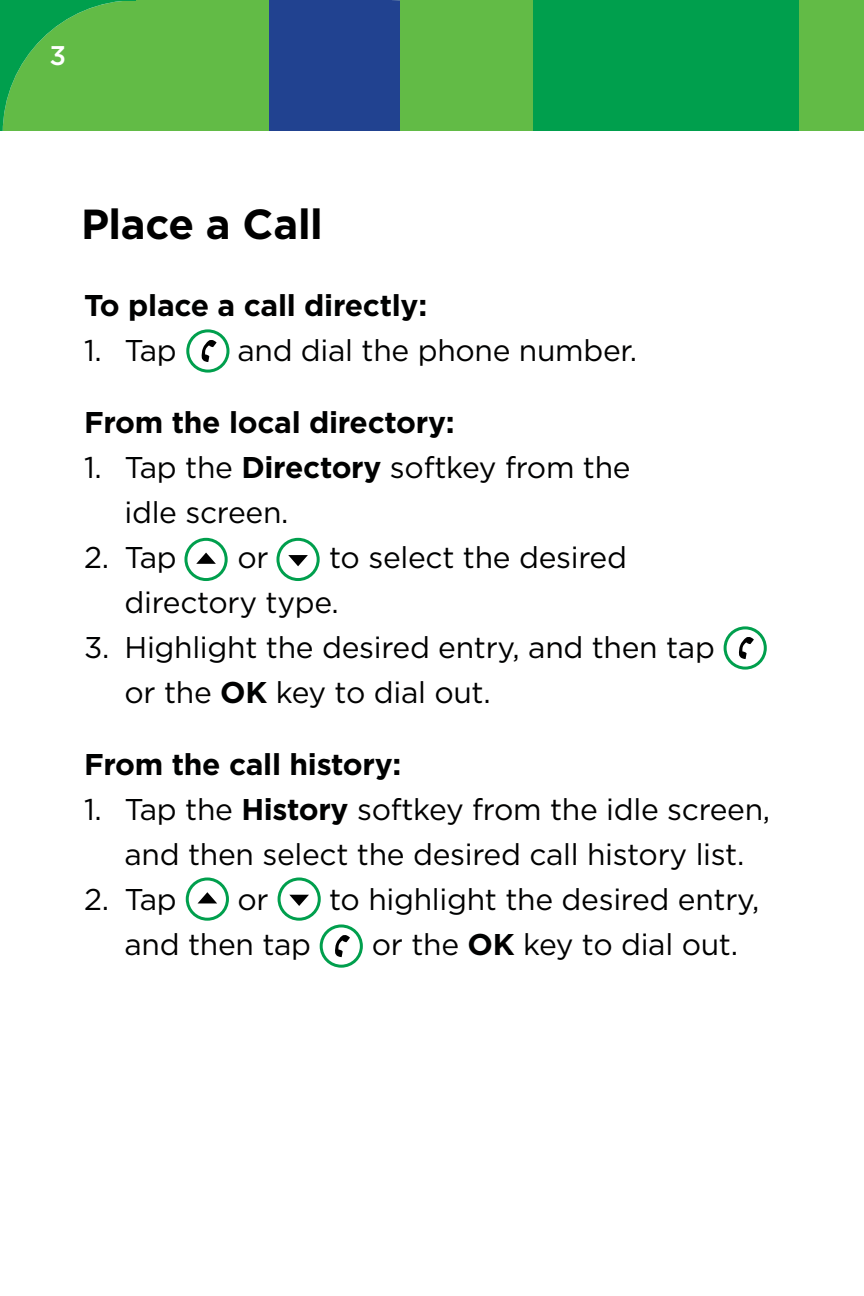
<style>
.page{position:relative;width:864px;height:1296px;background:#fff}
.page>*{position:absolute;margin:0;border:0;box-sizing:border-box;transform-origin:0 0}
.t1{font:700 42px "Gotham";letter-spacing:-.01em;color:#000}
.t2{font:30px/45px "Gotham";letter-spacing:-.01em;color:#000101}
.t3{font:700 30px "Gotham";letter-spacing:-.01em;color:#000101}
.t4{font:500 27px "Gotham";color:#fff}
.s1{font-weight:700}
</style>
<div class="page">
<svg style="left:0;top:0;width:401px;height:131px;background:#377d6a"></svg>
<div style="left:799px;top:0;width:65px;height:131px;background:#62bb46"></div>
<div style="left:533px;top:0;width:266px;height:131px;background:#009f4d"></div>
<div style="left:401px;top:0;width:132px;height:131px;background:#62bb46"></div>
<div style="left:139px;top:0;width:130px;height:131px;background:#62bb46"></div>
<div style="left:184px;top:538px;width:44px;height:43px;border:3px solid #009f4d;border-radius:50%"></div>
<svg style="left:196px;top:553px;width:20px;height:11px"></svg>
<div style="left:186px;top:877px;width:43px;height:44px;border:3px solid #009f4d;border-radius:50%"></div>
<svg style="left:198px;top:892px;width:19px;height:11px"></svg>
<div style="left:276px;top:538px;width:44px;height:43px;border:3px solid #009f4d;border-radius:50%"></div>
<svg style="left:288px;top:555px;width:20px;height:11px"></svg>
<div style="left:278px;top:877px;width:43px;height:44px;border:3px solid #009f4d;border-radius:50%"></div>
<svg style="left:289px;top:895px;width:20px;height:11px"></svg>
<div style="left:186px;top:329px;width:43px;height:44px;border:3px solid #009f4d;border-radius:50%"></div>
<svg style="left:201px;top:340px;width:16px;height:22px"></svg>
<div style="left:320px;top:924px;width:43px;height:44px;border:3px solid #009f4d;border-radius:50%"></div>
<svg style="left:335px;top:935px;width:15px;height:22px"></svg>
<div style="left:724px;top:626px;width:43px;height:44px;border:3px solid #009f4d;border-radius:50%"></div>
<svg style="left:739px;top:637px;width:15px;height:22px"></svg>
<hr style="left:0;top:0;width:136px;height:1px;background:#009f4d">
<p class="t4" style="left:50px;top:38px;width:18px">3</p>
<h1 class="t1" style="left:81px;top:196px;width:243px">Place a Call</h1>
<p class="t3" style="left:84px;top:285px;width:345px">To place a call directly:</p>
<p class="t2" style="left:84px;top:327px;width:94px">1. Tap</p>
<p class="t2" style="left:237px;top:327px;width:401px">and dial the phone number.</p>
<p class="t3" style="left:84px;top:402px;width:372px">From the local directory:</p>
<p class="t2" style="left:125px;top:444px;width:508px;text-indent:-41px">1. Tap the <span class="s1">Directory</span> softkey from the idle screen.</p>
<p class="t2" style="left:84px;top:534px;width:94px">2. Tap</p>
<p class="t2" style="left:237px;top:534px;width:33px">or</p>
<p class="t2" style="left:125px;top:534px;width:504px;text-indent:205px">to select the desired directory type.</p>
<p class="t2" style="left:125px;top:624px;width:592px;text-indent:-40px">3. Highlight the desired entry, and then tap or the <span class="s1">OK</span> key to dial out.</p>
<p class="t3" style="left:84px;top:744px;width:319px">From the call history:</p>
<p class="t2" style="left:84px;top:786px;width:688px;text-align:center">1. Tap the <span class="s1">History</span> softkey from the idle screen, and then select the desired call history list.</p>
<p class="t2" style="left:84px;top:876px;width:94px">2. Tap</p>
<p class="t2" style="left:237px;top:876px;width:33px">or</p>
<p class="t2" style="left:329px;top:876px;width:432px">to highlight the desired entry,</p>
<p class="t2" style="left:125px;top:921px;width:188px">and then tap</p>
<p class="t2" style="left:372px;top:921px;width:368px">or the <span class="s1">OK</span> key to dial out.</p>
</div>
